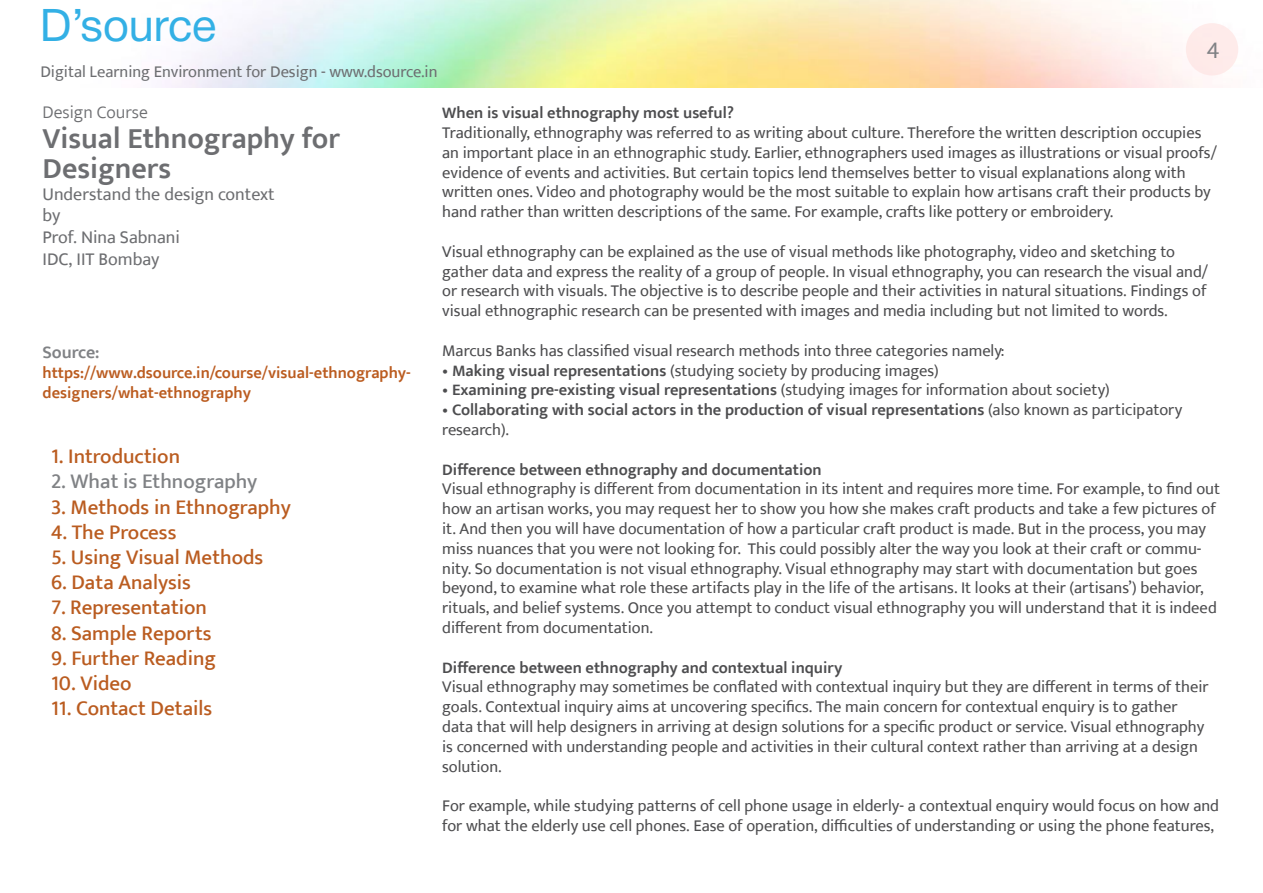
<style>
.page{position:relative;width:1263px;height:893px;background:#fff}
.page>*{position:absolute;margin:0;border:0;box-sizing:border-box;transform-origin:0 0}
.t1{font:45px "Helvetica Neue";color:#33b0e5}
.t2{font:600 30px/30px "Ek Mukta";color:#6d6e71}
.t3{font:24px "Ek Mukta";color:#808285}
.t4{font:500 21px "Ek Mukta";color:#ba5c20}
.t5{font:500 21px "Ek Mukta";color:#808285}
.t6{font:18px/21.6px "Ek Mukta";color:#6d6e71}
.t7{font:300 18px "Ek Mukta";color:#6d6e71}
.t8{font:600 18px "Ek Mukta";color:#808285}
.t9{font:16.5px/19.8px "Ek Mukta";color:#4d4d4f}
.t10{font:600 16.5px/19.8px "Ek Mukta";color:#4d4d4f}
.t11{font:600 16.5px/19.8px "Ek Mukta";color:#bb5c20}
.t12{font:16.5px "Ek Mukta";color:#6d6e71}
.s1{font-weight:600}
.s2{font-weight:400}
</style>
<div class="page">
<div style="left:1186px;top:23px;width:52px;height:52px;background:#feeaea;border-radius:50%"></div>
<h1 class="t1" style="left:40px;top:-7px;width:178px">D’source</h1>
<p class="t12" style="left:40px;top:62px;width:399px">Digital Learning Environment for Design - www.dsource.in</p>
<h3 class="t3" style="left:1207px;top:35px;width:14px">4</h3>
<p class="t7" style="left:43px;top:101px;width:107px">Design Course</p>
<h2 class="t2" style="left:43px;top:123px;width:299px">Visual Ethnography for<br>Designers</h2>
<p class="t6" style="left:43px;top:183px;width:234px">Understand the design context by<br>Prof. Nina Sabnani<br>IDC, IIT Bombay</p>
<p class="t8" style="left:43px;top:342px;width:59px">Source:</p>
<p class="t11" style="left:43px;top:363px;width:370px">https://www.dsource.in/course/visual-ethnography&shy;designers/what-ethnography</p>
<p class="t4" style="left:51px;top:444px;width:131px">1. Introduction</p>
<p class="t5" style="left:51px;top:469px;width:208px">2. What is Ethnography</p>
<p class="t4" style="left:51px;top:494px;width:241px">3. Methods in Ethnography</p>
<p class="t4" style="left:51px;top:519px;width:127px">4. The Process</p>
<p class="t4" style="left:51px;top:544px;width:214px">5. Using Visual Methods</p>
<p class="t4" style="left:51px;top:570px;width:141px">6. Data Analysis</p>
<p class="t4" style="left:51px;top:595px;width:157px">7. Representation</p>
<p class="t4" style="left:51px;top:620px;width:162px">8. Sample Reports</p>
<p class="t4" style="left:51px;top:645px;width:166px">9. Further Reading</p>
<p class="t4" style="left:51px;top:670px;width:82px">10. Video</p>
<p class="t4" style="left:51px;top:696px;width:163px">11. Contact Details</p>
<p class="t10" style="left:442px;top:103px;width:293px">When is visual ethnography most useful?</p>
<p class="t9" style="left:442px;top:122px;width:776px">Traditionally, ethnography was referred to as writing about culture. Therefore the written description occupies an important place in an ethnographic study. Earlier, ethnographers used images as illustrations or visual proofs/ evidence of events and activities. But certain topics lend themselves better to visual explanations along with written ones. Video and photography would be the most suitable to explain how artisans craft their products by hand rather than written descriptions of the same. For example, crafts like pottery or embroidery.</p>
<p class="t9" style="left:442px;top:241px;width:767px">Visual ethnography can be explained as the use of visual methods like photography, video and sketching to gather data and express the reality of a group of people. In visual ethnography, you can research the visual and/ or research with visuals. The objective is to describe people and their activities in natural situations. Findings of visual ethnographic research can be presented with images and media including but not limited to words.</p>
<p class="t9" style="left:442px;top:340px;width:564px">Marcus Banks has classified visual research methods into three categories namely:</p>
<p class="t9" style="left:442px;top:360px;width:498px">• <span class="s1">Making visual representations</span> (studying society by producing images)</p>
<p class="t9" style="left:442px;top:380px;width:669px">• <span class="s1">Examining pre-existing visual representations</span> (studying images for information about society)</p>
<p class="t10" style="left:442px;top:400px;width:742px"><span class="s2">•</span> Collaborating with social actors in the production of visual representations <span class="s2">(also known as participatory research).</span></p>
<p class="t10" style="left:442px;top:459px;width:381px">Difference between ethnography and documentation</p>
<p class="t9" style="left:442px;top:479px;width:779px">Visual ethnography is different from documentation in its intent and requires more time. For example, to find out how an artisan works, you may request her to show you how she makes craft products and take a few pictures of it. And then you will have documentation of how a particular craft product is made. But in the process, you may miss nuances that you were not looking for. This could possibly alter the way you look at their craft or commu&shy;nity. So documentation is not visual ethnography. Visual ethnography may start with documentation but goes beyond, to examine what role these artifacts play in the life of the artisans. It looks at their (artisans’) behavior, rituals, and belief systems. Once you attempt to conduct visual ethnography you will understand that it is indeed different from documentation.</p>
<p class="t10" style="left:442px;top:657px;width:402px">Difference between ethnography and contextual inquiry</p>
<p class="t9" style="left:442px;top:677px;width:768px">Visual ethnography may sometimes be conflated with contextual inquiry but they are different in terms of their goals. Contextual inquiry aims at uncovering specifics. The main concern for contextual enquiry is to gather data that will help designers in arriving at design solutions for a specific product or service. Visual ethnography is concerned with understanding people and activities in their cultural context rather than arriving at a design solution.</p>
<p class="t9" style="left:442px;top:796px;width:778px">For example, while studying patterns of cell phone usage in elderly- a contextual enquiry would focus on how and for what the elderly use cell phones. Ease of operation, difficulties of understanding or using the phone features,</p>
</div>
